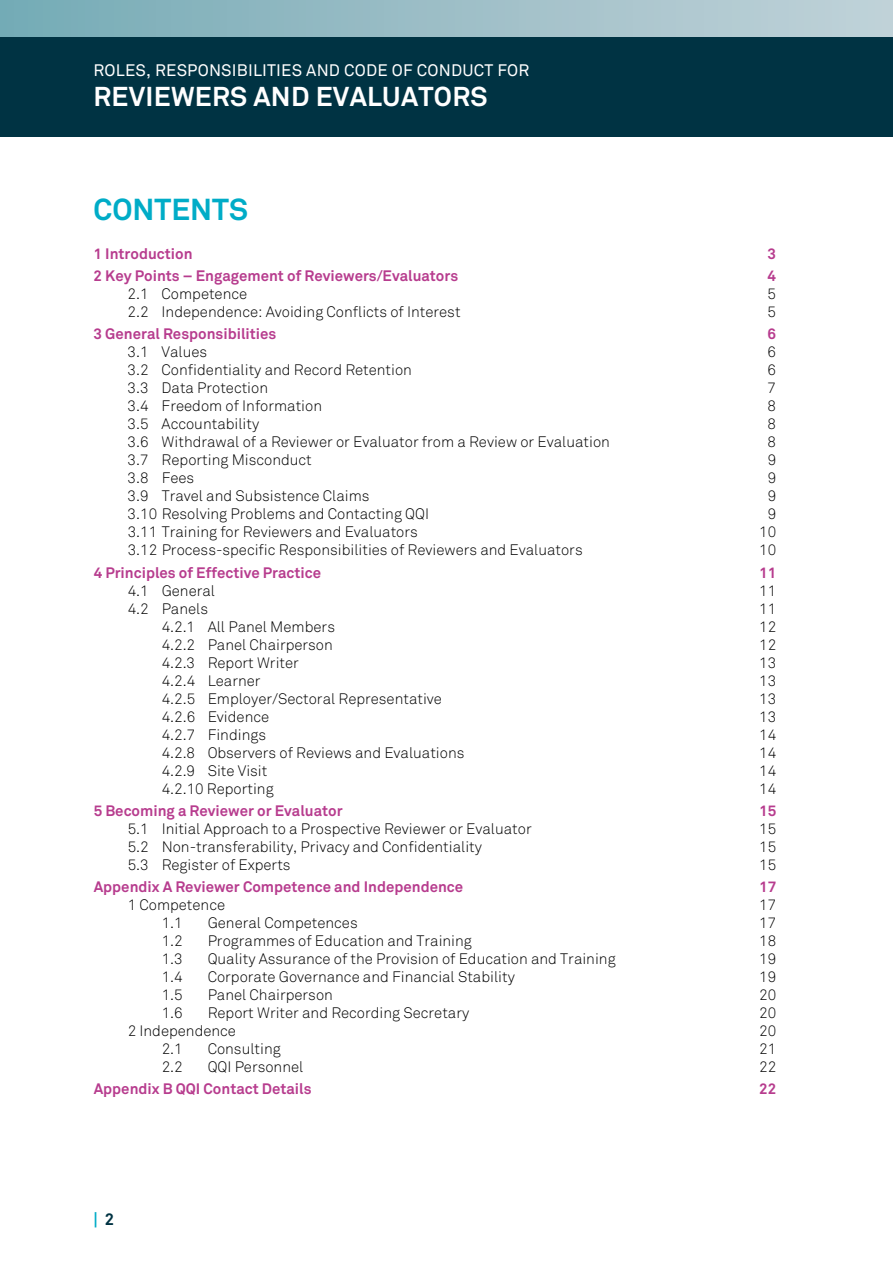
<style>
.page{position:relative;width:893px;height:1263px;background:#fff}
.page>*{position:absolute;margin:0;border:0;box-sizing:border-box;transform-origin:0 0}
.t1{font:700 30px "Akkurat";color:#00acc7}
.t2{font:700 27px "Akkurat";letter-spacing:.01em;color:#fff}
.t3{font:16.5px "Akkurat";letter-spacing:.01em;color:#fff}
.t4{font:700 16.5px "Akkurat";color:#00acc7}
.t5{font:300 15px "Akkurat";color:#000}
.t6{font:700 15px "Akkurat";color:#b73c8e}
.s1{color:#003343}
</style>
<div class="page">
<div style="left:0;top:0;width:893px;height:55px;background:linear-gradient(to right,#76abb6,#c2d2d9)"></div>
<div style="left:0;top:37px;width:893px;height:99px;background:#003343"></div>
<p class="t3" style="left:94px;top:60px;width:437px">ROLES, RESPONSIBILITIES AND CODE OF CONDUCT FOR</p>
<h2 class="t2" style="left:94px;top:79px;width:395px">REVIEWERS AND EVALUATORS</h2>
<h1 class="t1" style="left:94px;top:190px;width:156px">CONTENTS</h1>
<p class="t6" style="left:94px;top:244px;width:101px">1 Introduction</p>
<p class="t6" style="left:767px;top:244px;width:10px">3</p>
<p class="t6" style="left:94px;top:266px;width:366px">2 Key Points – Engagement of Reviewers/Evaluators</p>
<p class="t6" style="left:767px;top:266px;width:10px">4</p>
<p class="t5" style="left:128px;top:285px;width:121px">2.1 Competence</p>
<p class="t5" style="left:768px;top:285px;width:10px">5</p>
<p class="t5" style="left:128px;top:303px;width:334px">2.2 Independence: Avoiding Conflicts of Interest</p>
<p class="t5" style="left:768px;top:303px;width:10px">5</p>
<p class="t6" style="left:94px;top:325px;width:184px">3 General Responsibilities</p>
<p class="t6" style="left:767px;top:325px;width:10px">6</p>
<p class="t5" style="left:128px;top:343px;width:81px">3.1 Values</p>
<p class="t5" style="left:768px;top:343px;width:10px">6</p>
<p class="t5" style="left:128px;top:361px;width:286px">3.2 Confidentiality and Record Retention</p>
<p class="t5" style="left:768px;top:361px;width:10px">6</p>
<p class="t5" style="left:128px;top:379px;width:142px">3.3 Data Protection</p>
<p class="t5" style="left:768px;top:379px;width:10px">7</p>
<p class="t5" style="left:128px;top:397px;width:196px">3.4 Freedom of Information</p>
<p class="t5" style="left:768px;top:397px;width:10px">8</p>
<p class="t5" style="left:128px;top:415px;width:133px">3.5 Accountability</p>
<p class="t5" style="left:768px;top:415px;width:10px">8</p>
<p class="t5" style="left:128px;top:433px;width:484px">3.6 Withdrawal of a Reviewer or Evaluator from a Review or Evaluation</p>
<p class="t5" style="left:768px;top:433px;width:10px">8</p>
<p class="t5" style="left:128px;top:451px;width:186px">3.7 Reporting Misconduct</p>
<p class="t5" style="left:768px;top:451px;width:10px">9</p>
<p class="t5" style="left:128px;top:469px;width:68px">3.8 Fees</p>
<p class="t5" style="left:768px;top:469px;width:10px">9</p>
<p class="t5" style="left:128px;top:487px;width:243px">3.9 Travel and Subsistence Claims</p>
<p class="t5" style="left:768px;top:487px;width:10px">9</p>
<p class="t5" style="left:128px;top:505px;width:303px">3.10 Resolving Problems and Contacting QQI</p>
<p class="t5" style="left:768px;top:505px;width:10px">9</p>
<p class="t5" style="left:128px;top:523px;width:292px">3.11 Training for Reviewers and Evaluators</p>
<p class="t5" style="left:759px;top:523px;width:19px">10</p>
<p class="t5" style="left:128px;top:541px;width:456px">3.12 Process-specific Responsibilities of Reviewers and Evaluators</p>
<p class="t5" style="left:759px;top:541px;width:19px">10</p>
<p class="t6" style="left:94px;top:563px;width:229px">4 Principles of Effective Practice</p>
<p class="t6" style="left:759px;top:563px;width:19px">11</p>
<p class="t5" style="left:128px;top:581px;width:89px">4.1 General</p>
<p class="t5" style="left:759px;top:581px;width:19px">11</p>
<p class="t5" style="left:128px;top:599px;width:82px">4.2 Panels</p>
<p class="t5" style="left:759px;top:599px;width:19px">11</p>
<p class="t5" style="left:162px;top:617px;width:175px">4.2.1 All Panel Members</p>
<p class="t5" style="left:759px;top:617px;width:19px">12</p>
<p class="t5" style="left:162px;top:635px;width:173px">4.2.2 Panel Chairperson</p>
<p class="t5" style="left:759px;top:635px;width:19px">12</p>
<p class="t5" style="left:162px;top:653px;width:139px">4.2.3 Report Writer</p>
<p class="t5" style="left:759px;top:653px;width:19px">13</p>
<p class="t5" style="left:162px;top:671px;width:100px">4.2.4 Learner</p>
<p class="t5" style="left:759px;top:671px;width:19px">13</p>
<p class="t5" style="left:162px;top:689px;width:282px">4.2.5 Employer/Sectoral Representative</p>
<p class="t5" style="left:759px;top:689px;width:19px">13</p>
<p class="t5" style="left:162px;top:707px;width:109px">4.2.6 Evidence</p>
<p class="t5" style="left:759px;top:707px;width:19px">13</p>
<p class="t5" style="left:162px;top:725px;width:106px">4.2.7 Findings</p>
<p class="t5" style="left:759px;top:725px;width:19px">14</p>
<p class="t5" style="left:162px;top:743px;width:304px">4.2.8 Observers of Reviews and Evaluations</p>
<p class="t5" style="left:759px;top:743px;width:19px">14</p>
<p class="t5" style="left:162px;top:761px;width:107px">4.2.9 Site Visit</p>
<p class="t5" style="left:759px;top:761px;width:19px">14</p>
<p class="t5" style="left:162px;top:779px;width:114px">4.2.10 Reporting</p>
<p class="t5" style="left:759px;top:779px;width:19px">14</p>
<p class="t6" style="left:94px;top:801px;width:250px">5 Becoming a Reviewer or Evaluator</p>
<p class="t6" style="left:759px;top:801px;width:19px">15</p>
<p class="t5" style="left:128px;top:820px;width:406px">5.1 Initial Approach to a Prospective Reviewer or Evaluator</p>
<p class="t5" style="left:759px;top:820px;width:19px">15</p>
<p class="t5" style="left:128px;top:838px;width:356px">5.2 Non-transferability, Privacy and Confidentiality</p>
<p class="t5" style="left:759px;top:838px;width:19px">15</p>
<p class="t5" style="left:128px;top:856px;width:164px">5.3 Register of Experts</p>
<p class="t5" style="left:759px;top:856px;width:19px">15</p>
<p class="t6" style="left:94px;top:877px;width:371px">Appendix A Reviewer Competence and Independence</p>
<p class="t6" style="left:759px;top:877px;width:19px">17</p>
<p class="t5" style="left:128px;top:896px;width:99px">1 Competence</p>
<p class="t5" style="left:759px;top:896px;width:19px">17</p>
<p class="t5" style="left:162px;top:914px;width:22px">1.1</p>
<p class="t5" style="left:208px;top:914px;width:151px">General Competences</p>
<p class="t5" style="left:759px;top:914px;width:19px">17</p>
<p class="t5" style="left:162px;top:932px;width:22px">1.2</p>
<p class="t5" style="left:208px;top:932px;width:266px">Programmes of Education and Training</p>
<p class="t5" style="left:759px;top:932px;width:19px">18</p>
<p class="t5" style="left:162px;top:950px;width:22px">1.3</p>
<p class="t5" style="left:208px;top:950px;width:409px">Quality Assurance of the Provision of Education and Training</p>
<p class="t5" style="left:759px;top:950px;width:19px">19</p>
<p class="t5" style="left:162px;top:968px;width:22px">1.4</p>
<p class="t5" style="left:208px;top:968px;width:309px">Corporate Governance and Financial Stability</p>
<p class="t5" style="left:759px;top:968px;width:19px">19</p>
<p class="t5" style="left:162px;top:986px;width:22px">1.5</p>
<p class="t5" style="left:208px;top:986px;width:127px">Panel Chairperson</p>
<p class="t5" style="left:759px;top:986px;width:19px">20</p>
<p class="t5" style="left:162px;top:1004px;width:22px">1.6</p>
<p class="t5" style="left:208px;top:1004px;width:263px">Report Writer and Recording Secretary</p>
<p class="t5" style="left:759px;top:1004px;width:19px">20</p>
<p class="t5" style="left:128px;top:1022px;width:110px">2 Independence</p>
<p class="t5" style="left:759px;top:1022px;width:19px">20</p>
<p class="t5" style="left:162px;top:1040px;width:22px">2.1</p>
<p class="t5" style="left:208px;top:1040px;width:75px">Consulting</p>
<p class="t5" style="left:759px;top:1040px;width:19px">21</p>
<p class="t5" style="left:162px;top:1058px;width:22px">2.2</p>
<p class="t5" style="left:208px;top:1058px;width:97px">QQI Personnel</p>
<p class="t5" style="left:759px;top:1058px;width:19px">22</p>
<p class="t6" style="left:94px;top:1080px;width:219px">Appendix B QQI Contact Details</p>
<p class="t6" style="left:759px;top:1080px;width:19px">22</p>
<p class="t4" style="left:94px;top:1209px;width:22px">| <span class="s1">2</span></p>
</div>
